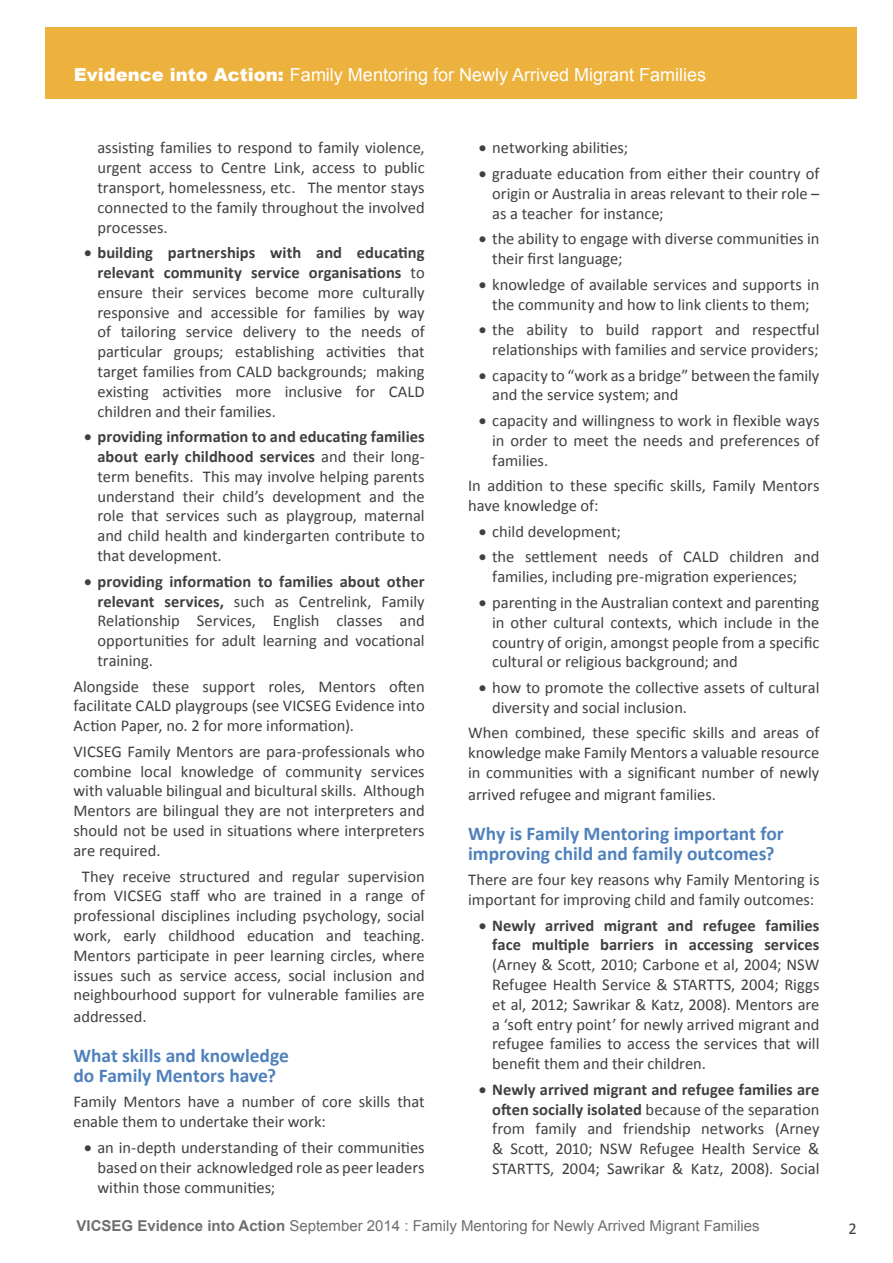
<style>
.page{position:relative;width:893px;height:1263px;background:#fff}
.page>*{position:absolute;margin:0;border:0;box-sizing:border-box;transform-origin:0 0}
.t1{font:700 19.5px/19.6px "Calibri";letter-spacing:-.005em;color:#4f81bc}
.t2{font:18px "Arial";color:#fff}
.t3{font:16.5px/19.8px "Calibri";color:#404040;text-align:justify}
.t4{font:700 16.5px/19.8px "Calibri";color:#404040;text-align:right}
.t5{font:15px "Arial";color:#6d6e71}
.s1{font-weight:900}
.s2{font-weight:700}
</style>
<div class="page">
<div style="left:45px;top:27px;width:812px;height:72px;background:#ecb23d"></div>
<p class="t2" style="left:74px;top:63px;width:634px"><span class="s1">Evidence into Action:</span> Family Mentoring for Newly Arrived Migrant Families</p>
<p class="t3" style="left:97px;top:138px;width:329px">assisting families to respond to family violence, urgent access to Centre Link, access to public transport, homelessness, etc. The mentor stays connected to the family throughout the involved processes.</p>
<p class="t3" style="left:97px;top:243px;width:329px;text-indent:-13px">• <span class="s2">building partnerships with and educating relevant community service organisations</span> to ensure their services become more culturally responsive and accessible for families by way of tailoring service delivery to the needs of particular groups; establishing activities that target families from CALD backgrounds; making existing activities more inclusive for CALD children and their families.</p>
<p class="t3" style="left:97px;top:427px;width:329px;text-indent:-13px">• <span class="s2">providing information to and educating families about early childhood services</span> and their long&shy;term benefits. This may involve helping parents understand their child’s development and the role that services such as playgroup, maternal and child health and kindergarten contribute to that development.</p>
<p class="t3" style="left:97px;top:571px;width:329px;text-indent:-13px">• <span class="s2">providing information to families about other relevant services,</span> such as Centrelink, Family Relationship Services, English classes and opportunities for adult learning and vocational training.</p>
<p class="t3" style="left:73px;top:676px;width:353px">Alongside these support roles, Mentors often facilitate CALD playgroups (see VICSEG Evidence into Action Paper, no. 2 for more information).</p>
<p class="t3" style="left:73px;top:741px;width:353px">VICSEG Family Mentors are para-professionals who combine local knowledge of community services with valuable bilingual and bicultural skills. Although Mentors are bilingual they are not interpreters and should not be used in situations where interpreters are required.</p>
<p class="t3" style="left:73px;top:866px;width:353px;text-align:center">They receive structured and regular supervision from VICSEG staff who are trained in a range of professional disciplines including psychology, social work, early childhood education and teaching.<br>Mentors participate in peer learning circles, where issues such as service access, social inclusion and neighbourhood support for vulnerable families are</p>
<p class="t3" style="left:73px;top:1007px;width:75px">addressed.</p>
<p class="t1" style="left:74px;top:1046px;width:217px">What skills and knowledge do Family Mentors have?</p>
<p class="t3" style="left:74px;top:1092px;width:353px">Family Mentors have a number of core skills that enable them to undertake their work:</p>
<p class="t3" style="left:97px;top:1137px;width:329px;text-indent:-13px">• an in-depth understanding of their communities based on their acknowledged role as peer leaders within those communities;</p>
<p class="t3" style="left:479px;top:138px;width:151px">• networking abilities;</p>
<p class="t3" style="left:492px;top:164px;width:329px;text-indent:-13px">• graduate education from either their country of origin or Australia in areas relevant to their role – as a teacher for instance;</p>
<p class="t3" style="left:492px;top:229px;width:329px;text-indent:-13px">• the ability to engage with diverse communities in their first language;</p>
<p class="t3" style="left:479px;top:274px;width:342px;text-align:center">• knowledge of available services and supports in the community and how to link clients to them;</p>
<p class="t3" style="left:479px;top:320px;width:342px;text-align:right">• the ability to build rapport and respectful relationships with families and service providers;</p>
<p class="t3" style="left:492px;top:365px;width:329px;text-indent:-13px">• capacity to “work as a bridge” between the family and the service system; and</p>
<p class="t3" style="left:492px;top:411px;width:329px;text-indent:-13px">• capacity and willingness to work in flexible ways in order to meet the needs and preferences of families.</p>
<p class="t3" style="left:468px;top:476px;width:353px">In addition to these specific skills, Family Mentors have knowledge of:</p>
<p class="t3" style="left:479px;top:521px;width:144px">• child development;</p>
<p class="t3" style="left:479px;top:547px;width:342px;text-align:center">• the settlement needs of CALD children and families, including pre-migration experiences;</p>
<p class="t3" style="left:492px;top:593px;width:329px;text-indent:-13px">• parenting in the Australian context and parenting in other cultural contexts, which include in the country of origin, amongst people from a specific cultural or religious background; and</p>
<p class="t3" style="left:492px;top:678px;width:329px;text-indent:-13px">• how to promote the collective assets of cultural diversity and social inclusion.</p>
<p class="t3" style="left:468px;top:723px;width:353px">When combined, these specific skills and areas of knowledge make Family Mentors a valuable resource in communities with a significant number of newly</p>
<p class="t3" style="left:468px;top:784px;width:249px">arrived refugee and migrant families.</p>
<p class="t1" style="left:468px;top:824px;width:317px">Why is Family Mentoring important for improving child and family outcomes?</p>
<p class="t3" style="left:468px;top:870px;width:353px">There are four key reasons why Family Mentoring is important for improving child and family outcomes:</p>
<p class="t4" style="left:479px;top:915px;width:342px">• Newly arrived migrant and refugee families face multiple barriers in accessing services</p>
<p class="t3" style="left:492px;top:955px;width:329px">(Arney &amp; Scott, 2010; Carbone et al, 2004; NSW Refugee Health Service &amp; STARTTS, 2004; Riggs et al, 2012; Sawrikar &amp; Katz, 2008). Mentors are a ‘soft entry point’ for newly arrived migrant and refugee families to access the services that will benefit them and their children.</p>
<p class="t3" style="left:492px;top:1079px;width:329px;text-indent:-13px">• <span class="s2">Newly arrived migrant and refugee families are often socially isolated</span> because of the separation from family and friendship networks (Arney &amp; Scott, 2010; NSW Refugee Health Service &amp; STARTTS, 2004; Sawrikar &amp; Katz, 2008). Social</p>
<p class="t5" style="left:76px;top:1216px;width:684px"><span class="s2">VICSEG Evidence into Action</span> September 2014 : Family Mentoring for Newly Arrived Migrant Families</p>
<p class="t3" style="left:848px;top:1219px;width:10px">2</p>
</div>
